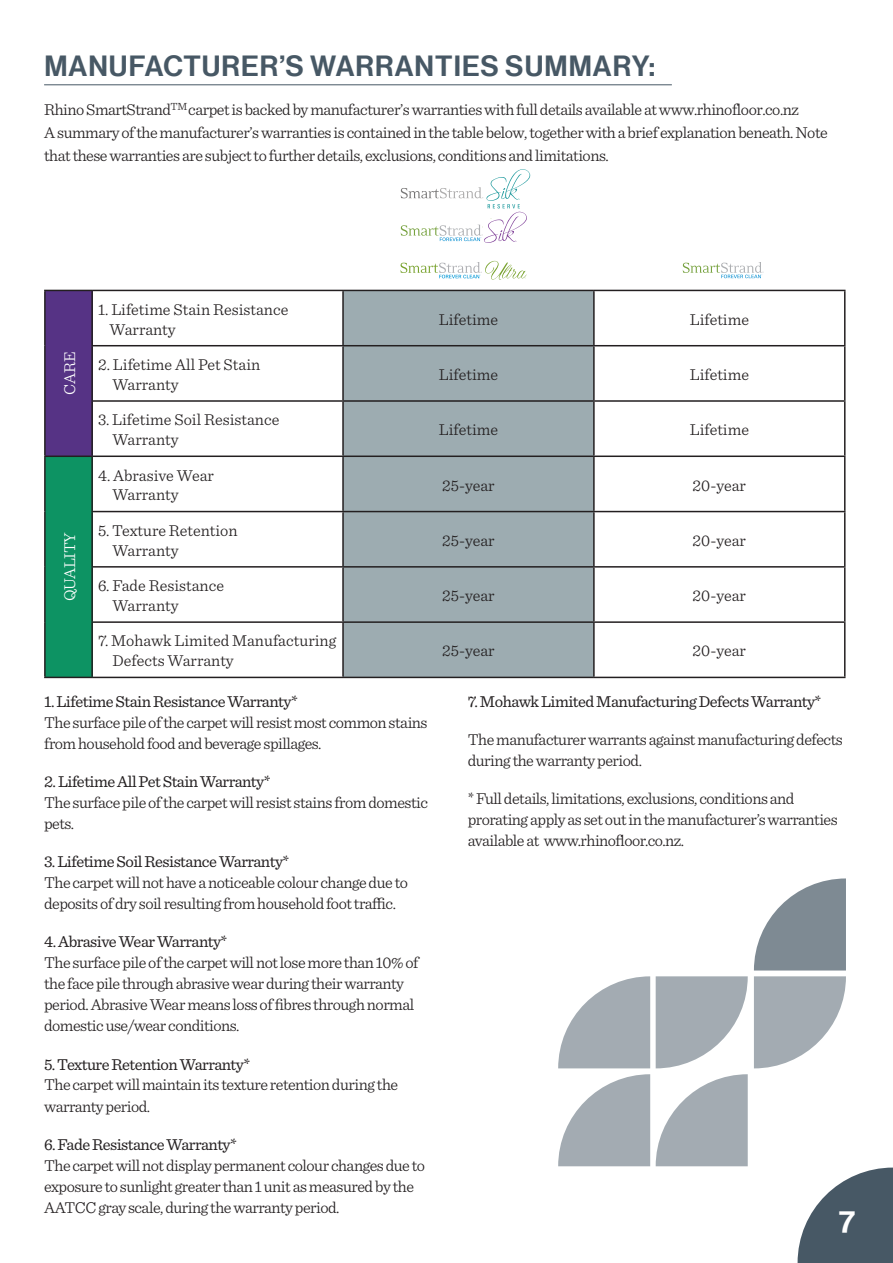
<style>
.page{position:relative;width:893px;height:1263px;background:#fff}
.page>*{position:absolute;margin:0;border:0;box-sizing:border-box;transform-origin:0 0}
.t1{font:31.5px "N Haas Grotesk DS Pro 65 Md";color:#fff}
.t2{font:28.5px "N Haas Grotesk DS Pro 65 Md";letter-spacing:.035em;color:#475865}
.t3{font:300 16.5px/21px "Sentinel";letter-spacing:-.03em;color:#231f20}
.t4{font:300 16.5px/19.8px "Sentinel";color:#231f20}
.t5{font:300 16.5px "Sentinel";letter-spacing:-.005em;color:#231f20}
.t6{font:16.5px "Sentinel";letter-spacing:-.03em;color:#231f20}
.t7{font:300 16.5px "Sentinel";letter-spacing:-.03em;color:#fff}
.s1{font-weight:400}
</style>
<div class="page">
<hr style="left:44px;top:84px;width:628px;height:1px;background:#475865">
<svg style="left:558px;top:976px;width:92px;height:92px"></svg>
<svg style="left:558px;top:1074px;width:92px;height:92px"></svg>
<svg style="left:656px;top:1074px;width:92px;height:92px"></svg>
<svg style="left:754px;top:976px;width:92px;height:92px"></svg>
<svg style="left:656px;top:976px;width:92px;height:92px"></svg>
<svg style="left:754px;top:878px;width:92px;height:92px"></svg>
<svg style="left:683px;top:262px;width:80px;height:16px"></svg>
<svg style="left:401px;top:169px;width:129px;height:74px"></svg>
<svg style="left:400px;top:261px;width:127px;height:19px"></svg>
<div style="left:45px;top:290px;width:47px;height:166px;background:#563385"></div>
<div style="left:344px;top:291px;width:249px;height:386px;background:#9dacb1"></div>
<div style="left:45px;top:456px;width:47px;height:221px;background:#0d9363"></div>
<hr style="left:44px;top:290px;width:48px;height:1px;background:#231f20">
<hr style="left:44px;top:291px;width:2px;height:55px;background:#231f20">
<hr style="left:92px;top:290px;width:251px;height:1px;background:#231f20">
<hr style="left:91px;top:291px;width:2px;height:54px;background:#231f20">
<hr style="left:343px;top:290px;width:251px;height:1px;background:#231f20">
<hr style="left:342px;top:291px;width:2px;height:54px;background:#231f20">
<hr style="left:594px;top:290px;width:251px;height:1px;background:#231f20">
<hr style="left:593px;top:291px;width:2px;height:54px;background:#231f20">
<hr style="left:844px;top:291px;width:1px;height:54px;background:#231f20">
<hr style="left:44px;top:346px;width:2px;height:55px;background:#231f20">
<hr style="left:91px;top:345px;width:252px;height:1px;background:#231f20">
<hr style="left:91px;top:346px;width:2px;height:54px;background:#231f20">
<hr style="left:343px;top:345px;width:251px;height:1px;background:#231f20">
<hr style="left:342px;top:346px;width:2px;height:54px;background:#231f20">
<hr style="left:594px;top:345px;width:251px;height:1px;background:#231f20">
<hr style="left:593px;top:346px;width:2px;height:54px;background:#231f20">
<hr style="left:844px;top:346px;width:1px;height:54px;background:#231f20">
<hr style="left:44px;top:401px;width:2px;height:54px;background:#231f20">
<hr style="left:91px;top:400px;width:252px;height:2px;background:#231f20">
<hr style="left:91px;top:402px;width:2px;height:53px;background:#231f20">
<hr style="left:343px;top:400px;width:251px;height:2px;background:#231f20">
<hr style="left:342px;top:402px;width:2px;height:53px;background:#231f20">
<hr style="left:594px;top:400px;width:251px;height:2px;background:#231f20">
<hr style="left:593px;top:402px;width:2px;height:53px;background:#231f20">
<hr style="left:844px;top:402px;width:1px;height:53px;background:#231f20">
<hr style="left:44px;top:455px;width:48px;height:2px;background:#231f20">
<hr style="left:44px;top:457px;width:2px;height:55px;background:#231f20">
<hr style="left:92px;top:455px;width:251px;height:2px;background:#231f20">
<hr style="left:91px;top:457px;width:2px;height:54px;background:#231f20">
<hr style="left:343px;top:455px;width:251px;height:2px;background:#231f20">
<hr style="left:342px;top:457px;width:2px;height:54px;background:#231f20">
<hr style="left:594px;top:455px;width:251px;height:2px;background:#231f20">
<hr style="left:593px;top:457px;width:2px;height:54px;background:#231f20">
<hr style="left:844px;top:457px;width:1px;height:54px;background:#231f20">
<hr style="left:44px;top:512px;width:2px;height:55px;background:#231f20">
<hr style="left:91px;top:511px;width:252px;height:1px;background:#231f20">
<hr style="left:91px;top:512px;width:2px;height:54px;background:#231f20">
<hr style="left:343px;top:511px;width:251px;height:1px;background:#231f20">
<hr style="left:342px;top:512px;width:2px;height:54px;background:#231f20">
<hr style="left:594px;top:511px;width:251px;height:1px;background:#231f20">
<hr style="left:593px;top:512px;width:2px;height:54px;background:#231f20">
<hr style="left:844px;top:512px;width:1px;height:54px;background:#231f20">
<hr style="left:44px;top:567px;width:2px;height:55px;background:#231f20">
<hr style="left:91px;top:566px;width:252px;height:2px;background:#231f20">
<hr style="left:91px;top:568px;width:2px;height:53px;background:#231f20">
<hr style="left:343px;top:566px;width:251px;height:2px;background:#231f20">
<hr style="left:342px;top:568px;width:2px;height:53px;background:#231f20">
<hr style="left:594px;top:566px;width:251px;height:2px;background:#231f20">
<hr style="left:593px;top:568px;width:2px;height:53px;background:#231f20">
<hr style="left:844px;top:568px;width:1px;height:53px;background:#231f20">
<hr style="left:44px;top:622px;width:2px;height:55px;background:#231f20">
<hr style="left:91px;top:621px;width:252px;height:2px;background:#231f20">
<hr style="left:91px;top:623px;width:2px;height:54px;background:#231f20">
<hr style="left:343px;top:621px;width:251px;height:2px;background:#231f20">
<hr style="left:342px;top:623px;width:2px;height:54px;background:#231f20">
<hr style="left:594px;top:621px;width:251px;height:2px;background:#231f20">
<hr style="left:593px;top:623px;width:2px;height:54px;background:#231f20">
<hr style="left:844px;top:623px;width:1px;height:54px;background:#231f20">
<hr style="left:44px;top:677px;width:48px;height:1px;background:#231f20">
<hr style="left:92px;top:677px;width:251px;height:1px;background:#231f20">
<hr style="left:343px;top:677px;width:251px;height:1px;background:#231f20">
<hr style="left:594px;top:677px;width:251px;height:1px;background:#231f20">
<svg style="left:798px;top:1167px;width:95px;height:96px"></svg>
<p class="t2" style="left:44px;top:49px;width:612px">MANUFACTURER’S WARRANTIES SUMMARY:</p>
<p class="t3" style="left:44px;top:97px;width:785px;line-height:23px">Rhino SmartStrand<sup>TM</sup>carpet is backed by manufacturer’s warranties with full details available at www.rhinofloor.co.nz<br>Asummary of the manufacturer’s warranties is contained in the table below, together with a brief explanation beneath.Note that these warranties are subject to further details, exclusions, conditions and limitations.</p>
<p class="t7" style="left:57px;top:395px;width:45px;rotate:-90deg">CARE</p>
<p class="t7" style="left:57px;top:601px;width:70px;rotate:-90deg">QUALITY</p>
<p class="t4" style="left:98px;top:298px;width:192px">1. Lifetime Stain Resistance</p>
<p class="t5" style="left:110px;top:317px;width:68px">Warranty</p>
<p class="t4" style="left:98px;top:353px;width:164px">2. Lifetime All Pet Stain</p>
<p class="t5" style="left:112px;top:372px;width:68px">Warranty</p>
<p class="t4" style="left:98px;top:409px;width:183px">3. Lifetime Soil Resistance</p>
<p class="t5" style="left:112px;top:427px;width:68px">Warranty</p>
<p class="t4" style="left:98px;top:464px;width:117px">4. Abrasive Wear</p>
<p class="t5" style="left:112px;top:483px;width:68px">Warranty</p>
<p class="t4" style="left:98px;top:519px;width:141px">5. Texture Retention</p>
<p class="t5" style="left:112px;top:538px;width:68px">Warranty</p>
<p class="t4" style="left:98px;top:575px;width:127px">6. Fade Resistance</p>
<p class="t5" style="left:112px;top:593px;width:68px">Warranty</p>
<p class="t4" style="left:439px;top:308px;width:61px">Lifetime</p>
<p class="t4" style="left:690px;top:308px;width:61px">Lifetime</p>
<p class="t4" style="left:439px;top:363px;width:61px">Lifetime</p>
<p class="t4" style="left:690px;top:363px;width:61px">Lifetime</p>
<p class="t4" style="left:439px;top:419px;width:61px">Lifetime</p>
<p class="t4" style="left:690px;top:419px;width:61px">Lifetime</p>
<p class="t3" style="left:442px;top:473px;width:54px">25-year</p>
<p class="t3" style="left:693px;top:473px;width:55px">20-year</p>
<p class="t3" style="left:442px;top:529px;width:54px">25-year</p>
<p class="t3" style="left:693px;top:529px;width:55px">20-year</p>
<p class="t3" style="left:442px;top:584px;width:54px">25-year</p>
<p class="t3" style="left:693px;top:584px;width:55px">20-year</p>
<p class="t4" style="left:112px;top:630px;width:225px;text-indent:-14px">7. Mohawk Limited Manufacturing<br>Defects Warranty</p>
<p class="t3" style="left:442px;top:639px;width:54px">25-year</p>
<p class="t3" style="left:693px;top:639px;width:55px">20-year</p>
<p class="t3" style="left:44px;top:690px;width:385px"><span class="s1">1. Lifetime Stain Resistance Warranty*<br></span>The surface pile of the carpet will resist most common stains from household food and beverage spillages.</p>
<p class="t3" style="left:44px;top:770px;width:385px"><span class="s1">2. Lifetime All Pet Stain Warranty*<br></span>The surface pile of the carpet will resist stains from domestic pets.</p>
<p class="t3" style="left:44px;top:850px;width:365px"><span class="s1">3. Lifetime Soil Resistance Warranty*<br></span>The carpet will not have a noticeable colour change due to deposits of dry soil resulting from household foot traffic.</p>
<p class="t3" style="left:44px;top:930px;width:376px"><span class="s1">4. Abrasive Wear Warranty*<br></span>The surface pile of the carpet will not lose more than 10% of the face pile through abrasive wear during their warranty period. Abrasive Wear means loss of fibres through normal domestic use/wear conditions.</p>
<p class="t3" style="left:44px;top:1052px;width:356px"><span class="s1">5. Texture Retention Warranty*<br></span>The carpet will maintain its texture retention during the warranty period.</p>
<p class="t3" style="left:44px;top:1132px;width:382px"><span class="s1">6. Fade Resistance Warranty*<br></span>The carpet will not display permanent colour changes due to exposure to sunlight greater than 1 unit as measured by the AATCC gray scale, during the warranty period.</p>
<p class="t6" style="left:468px;top:689px;width:355px">7. Mohawk Limited Manufacturing Defects Warranty*</p>
<p class="t3" style="left:468px;top:728px;width:377px">The manufacturer warrants against manufacturing defects during the warranty period.</p>
<p class="t3" style="left:468px;top:787px;width:372px">* Full details, limitations, exclusions, conditions and prorating apply as set out in the manufacturer’s warranties available at www.rhinofloor.co.nz.</p>
<h1 class="t1" style="left:839px;top:1204px;width:18px">7</h1>
</div>
